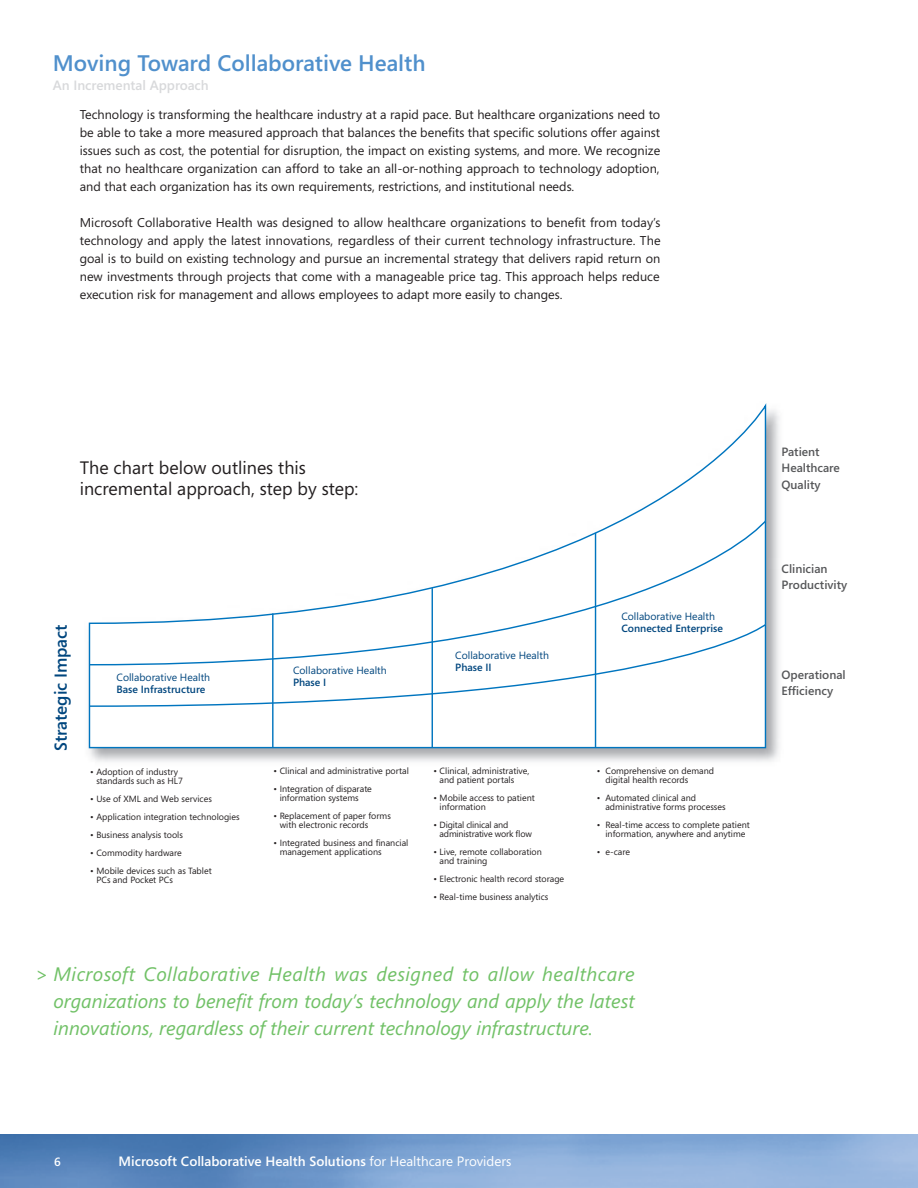
<style>
.page{position:relative;width:918px;height:1188px;background:#fff}
.page>*{position:absolute;margin:0;border:0;box-sizing:border-box;transform-origin:0 0}
.t1{font:600 22.5px "Segoe";color:#5090cc}
.t2{font:italic 19.5px/27px "Segoe";color:#71c167;text-align:justify}
.t3{font:18px/21.6px "Segoe";color:#231f20}
.t4{font:600 17.25px "Segoe";color:#00467e}
.t5{font:600 13.5px "Segoe";color:#fff}
.t6{font:600 13.5px "Segoe";color:#d8d9db}
.t7{font:12.75px/18px "Segoe";color:#231f20;text-align:justify}
.t8{font:600 12px/16.5px "Segoe";color:#57585a}
.t9{font:600 12px "Segoe";color:#fff}
.t10{font:10.5px "Segoe";color:#00467e}
.t11{font:600 10.5px "Segoe";color:#00467e}
.t12{font:9px/9px "Segoe";color:#231f20}
.t13{font:9px/9px "Segoe";letter-spacing:-.02em;color:#231f20}
.s1{font-weight:400}
</style>
<div class="page">
<img style="left:0;top:1134px;width:918px;height:54px">
<img style="left:88px;top:403px;width:691px;height:359px">
<svg style="left:89px;top:404px;width:677px;height:344px"></svg>
<svg style="left:89px;top:666px;width:677px;height:42px"></svg>
<svg style="left:89px;top:520px;width:677px;height:146px"></svg>
<svg style="left:271px;top:612px;width:3px;height:136px"></svg>
<svg style="left:431px;top:587px;width:3px;height:161px"></svg>
<svg style="left:594px;top:531px;width:3px;height:217px"></svg>
<h1 class="t1" style="left:53px;top:50px;width:374px">Moving Toward Collaborative Health</h1>
<p class="t6" style="left:53px;top:78px;width:158px">An Incremental Approach</p>
<p class="t7" style="left:80px;top:105px;width:582px">Technology is transforming the healthcare industry at a rapid pace. But healthcare organizations need to be able to take a more measured approach that balances the benefits that specific solutions offer against issues such as cost, the potential for disruption, the impact on existing systems, and more. We recognize that no healthcare organization can afford to take an all-or-nothing approach to technology adoption, and that each organization has its own requirements, restrictions, and institutional needs.</p>
<p class="t7" style="left:80px;top:213px;width:582px">Microsoft Collaborative Health was designed to allow healthcare organizations to benefit from today’s technology and apply the latest innovations, regardless of their current technology infrastructure. The goal is to build on existing technology and pursue an incremental strategy that delivers rapid return on new investments through projects that come with a manageable price tag. This approach helps reduce execution risk for management and allows employees to adapt more easily to changes.</p>
<h3 class="t3" style="left:80px;top:457px;width:280px">The chart below outlines this incremental approach, step by step:</h3>
<h3 class="t4" style="left:51px;top:751px;width:128px;rotate:-90deg">Strategic Impact</h3>
<p class="t10" style="left:117px;top:671px;width:95px">Collaborative Health</p>
<p class="t11" style="left:117px;top:683px;width:90px">Base Infrastructure</p>
<p class="t12" style="left:96px;top:767px;width:88px;text-indent:-6px">• Adoption of industry standards such as HL7</p>
<p class="t12" style="left:90px;top:794px;width:123px">• Use of XML and Web services</p>
<p class="t12" style="left:90px;top:812px;width:151px">• Application integration technologies</p>
<p class="t12" style="left:90px;top:830px;width:94px">• Business analysis tools</p>
<p class="t12" style="left:90px;top:848px;width:93px">• Commodity hardware</p>
<p class="t12" style="left:96px;top:866px;width:117px;text-indent:-6px">• Mobile devices such as Tablet<br>PCs and Pocket PCs</p>
<p class="t10" style="left:293px;top:665px;width:95px">Collaborative Health</p>
<p class="t11" style="left:293px;top:677px;width:35px">Phase I</p>
<p class="t10" style="left:455px;top:649px;width:95px">Collaborative Health</p>
<p class="t11" style="left:455px;top:661px;width:38px">Phase II</p>
<p class="t12" style="left:274px;top:767px;width:137px">• Clinical and administrative portal</p>
<p class="t12" style="left:280px;top:785px;width:94px;text-indent:-6px">• Integration of disparate information systems</p>
<p class="t12" style="left:280px;top:812px;width:113px;text-indent:-6px">• Replacement of paper forms with electronic records</p>
<p class="t12" style="left:280px;top:839px;width:130px;text-indent:-6px">• Integrated business and financial management applications</p>
<p class="t12" style="left:440px;top:766px;width:91px;text-indent:-6px">• Clinical, administrative, and patient portals</p>
<p class="t12" style="left:440px;top:793px;width:97px;text-indent:-6px">• Mobile access to patient information</p>
<p class="t13" style="left:440px;top:820px;width:94px;text-indent:-6px">• Digital clinical and administrative work flow</p>
<p class="t12" style="left:440px;top:847px;width:104px;text-indent:-6px">• Live, remote collaboration and training</p>
<p class="t12" style="left:434px;top:874px;width:132px">• Electronic health record storage</p>
<p class="t12" style="left:434px;top:892px;width:116px">• Real-time business analytics</p>
<p class="t10" style="left:621px;top:610px;width:95px">Collaborative Health</p>
<p class="t11" style="left:621px;top:622px;width:103px">Connected Enterprise</p>
<p class="t12" style="left:605px;top:766px;width:110px;text-indent:-9px">• Comprehensive on demand digital health records</p>
<p class="t12" style="left:605px;top:793px;width:122px;text-indent:-9px">• Automated clinical and administrative forms processes</p>
<p class="t12" style="left:597px;top:820px;width:155px;text-align:center">• Real-time access to complete patient information, anywhere and anytime</p>
<p class="t12" style="left:597px;top:847px;width:35px">• e-care</p>
<h2 class="t2" style="left:53px;top:961px;width:583px;text-indent:-19px">&gt; Microsoft Collaborative Health was designed to allow healthcare organizations to benefit from today’s technology and apply the latest innovations, regardless of their current technology infrastructure.</h2>
<p class="t8" style="left:782px;top:443px;width:60px">Patient<br>Healthcare<br>Quality</p>
<p class="t8" style="left:782px;top:561px;width:67px">Clinician<br>Productivity</p>
<p class="t8" style="left:782px;top:667px;width:66px">Operational<br>Efficiency</p>
<p class="t9" style="left:54px;top:1155px;width:8px">6</p>
<p class="t5" style="left:118px;top:1154px;width:394px">Microsoft Collaborative Health Solutions <span class="s1">for Healthcare Providers</span></p>
</div>
